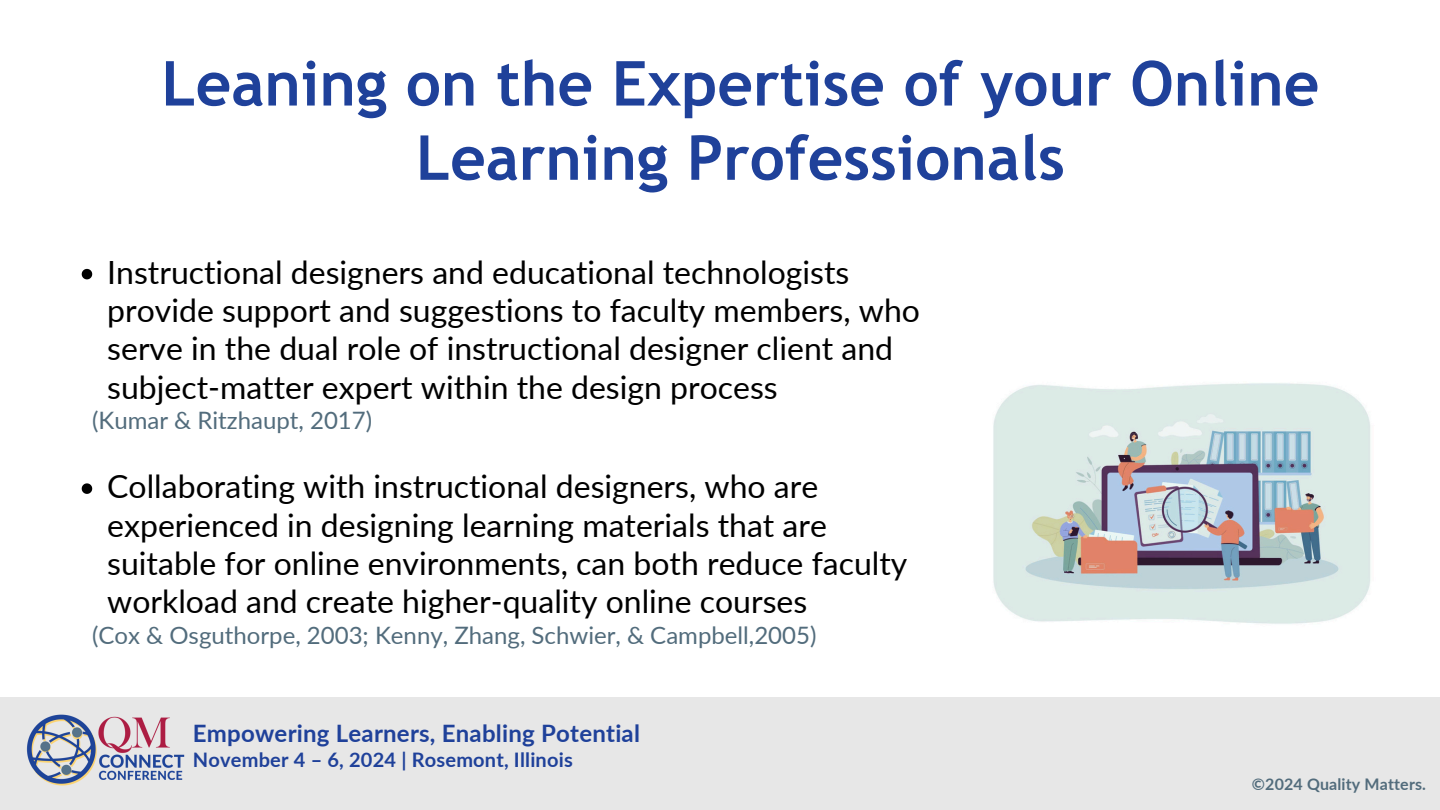
<style>
.page{position:relative;width:1440px;height:810px;background:#fff}
.page>*{position:absolute;margin:0;border:0;box-sizing:border-box;transform-origin:0 0}
.t1{font:700 62px/74.2px "Trebuchet MS";color:#1f419a;text-align:center}
.t2{font:32px/38.2px "Lato";color:#000}
.t3{font:24px "Lato";color:#526c7c}
.t4{font:700 24px "Lato";letter-spacing:.01em;color:#1f419a}
.t5{font:700 20px "Lato";letter-spacing:.01em;color:#1f419a}
.t6{font:700 16px "Lato";letter-spacing:.01em;color:#526c7c}
</style>
<div class="page">
<svg style="left:82px;top:269px;width:10px;height:10px"></svg>
<svg style="left:82px;top:483px;width:10px;height:11px"></svg>
<img style="left:993px;top:383px;width:378px;height:241px">
<div style="left:0;top:697px;width:1440px;height:113px;background:#e7e7e7"></div>
<img style="left:26px;top:714px;width:159px;height:72px">
<h1 class="t1" style="left:161px;top:46px;width:1159px">Leaning on the Expertise of your Online<br>Learning Professionals</h1>
<p class="t2" style="left:107px;top:252px;width:814px">Instructional designers and educational technologists provide support and suggestions to faculty members, who serve in the dual role of instructional designer client and subject-matter expert within the design process</p>
<p class="t3" style="left:92px;top:406px;width:282px">(Kumar &amp; Ritzhaupt, 2017)</p>
<p class="t2" style="left:107px;top:467px;width:802px">Collaborating with instructional designers, who are experienced in designing learning materials that are suitable for online environments, can both reduce faculty workload and create higher-quality online courses</p>
<p class="t3" style="left:92px;top:620px;width:726px">(Cox &amp; Osguthorpe, 2003; Kenny, Zhang, Schwier, &amp; Campbell,2005)</p>
<p class="t4" style="left:193px;top:718px;width:449px">Empowering Learners, Enabling Potential</p>
<p class="t5" style="left:193px;top:747px;width:381px">November 4 – 6, 2024 | Rosemont, Illinois</p>
<h3 class="t6" style="left:1252px;top:774px;width:176px">©2024 Quality Matters.</h3>
</div>
